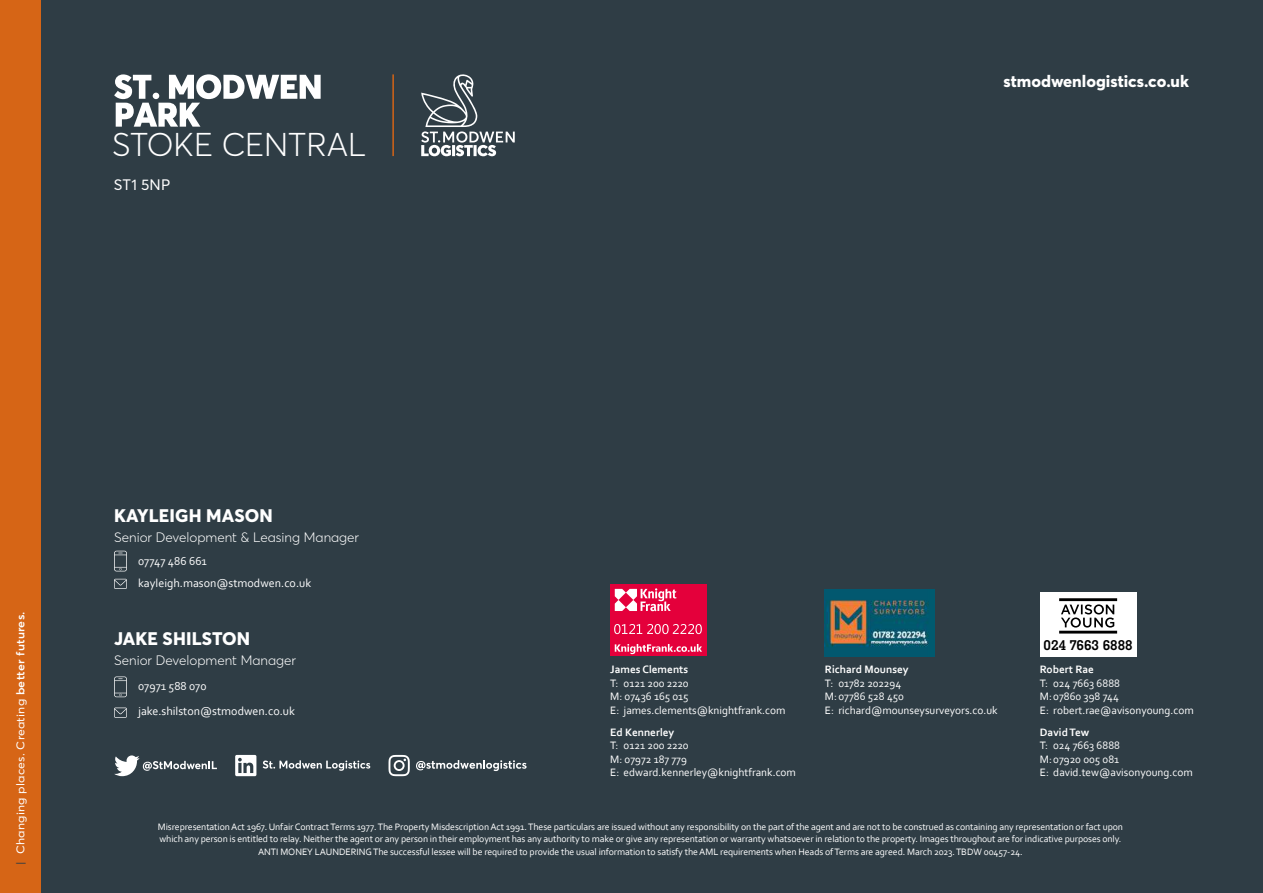
<style>
.page{position:relative;width:1263px;height:893px;background:#2f3d45}
.page>*{position:absolute;margin:0;border:0;box-sizing:border-box;transform-origin:0 0}
.t1{font:300 32.55px "Averta Std";color:#fff}
.t2{font:800 18px "Averta Std";letter-spacing:.01em;color:#fff}
.t3{font:800 16.5px "Averta Std";color:#fff}
.t4{font:15px "Averta Std";letter-spacing:.01em;color:#fff}
.t5{font:700 13.95px "Geometric Slab 703 BT";color:#000}
.t6{font:300 13.5px "Averta Std";color:#fff}
.t7{font:12px/22px "Corbel";color:#fff}
.t8{font:11.25px/13.5px "Corbel";color:#fff}
.t9{font:700 11.25px "Corbel";color:#fff}
.t10{font:11.1px "Averta Std";letter-spacing:.02em;color:#fff;scale:1.09 1}
.t11{font:9.75px/12.8px "Corbel";letter-spacing:-.01em;color:#fff;text-align:center}
.s1{color:#2f3d45}
.s2{font-weight:600}
</style>
<div class="page">
<div style="left:0;top:0;width:40px;height:893px;background:#d66516"></div>
<svg style="left:114px;top:755px;width:103px;height:21px"></svg>
<svg style="left:235px;top:755px;width:21px;height:21px"></svg>
<svg style="left:263px;top:760px;width:107px;height:11px"></svg>
<svg style="left:416px;top:760px;width:110px;height:11px"></svg>
<svg style="left:388px;top:755px;width:22px;height:21px"></svg>
<div style="left:610px;top:584px;width:96px;height:72px;background:#e4003b"></div>
<svg style="left:615px;top:588px;width:61px;height:23px"></svg>
<svg style="left:615px;top:644px;width:87px;height:10px"></svg>
<svg style="left:614px;top:624px;width:88px;height:10px"></svg>
<img style="left:825px;top:589px;width:110px;height:67px">
<div style="left:1040px;top:592px;width:96px;height:64px;background:#fff"></div>
<svg style="left:1059px;top:598px;width:58px;height:36px"></svg>
<svg style="left:114px;top:551px;width:13px;height:20px"></svg>
<svg style="left:114px;top:579px;width:13px;height:10px"></svg>
<svg style="left:114px;top:676px;width:13px;height:21px"></svg>
<svg style="left:114px;top:708px;width:13px;height:10px"></svg>
<svg style="left:114px;top:74px;width:207px;height:53px"></svg>
<svg style="left:421px;top:74px;width:94px;height:82px"></svg>
<hr style="left:392px;top:74px;width:2px;height:82px;background:#d66516">
<h1 class="t1" style="left:112px;top:122px;width:255px">STOKE CENTRAL</h1>
<h3 class="t4" style="left:114px;top:174px;width:58px">ST1 5NP</h3>
<h3 class="t3" style="left:1003px;top:70px;width:187px">stmodwenlogistics.co.uk</h3>
<p class="t10" style="left:13px;top:865px;width:234px;rotate:-90deg"><span class="s1">|</span> Changing places. Creating <span class="s2">better futures.</span></p>
<h2 class="t2" style="left:114px;top:503px;width:160px">KAYLEIGH MASON</h2>
<h3 class="t6" style="left:114px;top:528px;width:247px">Senior Development &amp; Leasing Manager</h3>
<p class="t7" style="left:138px;top:550px;width:175px">07747 486 661 kayleigh.mason@stmodwen.co.uk</p>
<h2 class="t2" style="left:114px;top:626px;width:137px">JAKE SHILSTON</h2>
<h3 class="t6" style="left:114px;top:651px;width:183px">Senior Development Manager</h3>
<p class="t7" style="left:138px;top:673px;width:158px;line-height:25px">07971 588 070 jake.shilston@stmodwen.co.uk</p>
<p class="t9" style="left:610px;top:662px;width:80px">James Clements</p>
<p class="t8" style="left:610px;top:676px;width:177px">T: 0121 200 2220<br>M: 07436 165 015<br>E: james.clements@knightfrank.com</p>
<p class="t9" style="left:610px;top:725px;width:66px">Ed Kennerley</p>
<p class="t8" style="left:610px;top:738px;width:187px">T: 0121 200 2220<br>M: 07972 187 779<br>E: edward.kennerley@knightfrank.com</p>
<p class="t9" style="left:825px;top:662px;width:85px">Richard Mounsey</p>
<p class="t8" style="left:825px;top:676px;width:174px">T: 01782 202294<br>M: 07786 528 450<br>E: richard@mounseysurveyors.co.uk</p>
<h3 class="t5" style="left:1043px;top:636px;width:91px">024 7663 6888</h3>
<p class="t9" style="left:1040px;top:662px;width:56px">Robert Rae</p>
<p class="t8" style="left:1040px;top:676px;width:155px">T: 024 7663 6888<br>M: 07860 398 744<br>E: robert.rae@avisonyoung.com</p>
<p class="t9" style="left:1040px;top:725px;width:51px">David Tew</p>
<p class="t8" style="left:1040px;top:738px;width:154px">T: 024 7663 6888<br>M: 07920 005 081<br>E: david.tew@avisonyoung.com</p>
<p class="t11" style="left:158px;top:820px;width:967px">MisrepresentationAct 1967. UnfairContractTerms 1977.The Property MisdescriptionAct 1991.These particulars are issued without any responsibility on the part of the agent and are not to be construed as containing any representation or fact upon which any person is entitled to relay. Neither the agent or any person in their employment has any authority to make or give any representation or warranty whatsoever in relation to the property. Images throughout are for indicative purposes only.<br>ANTI MONEY LAUNDERINGThe successful lessee will be required to provide the usual information to satisfy theAML requirements when Heads ofTerms are agreed. March 2023.TBDW 00457-24.</p>
</div>
